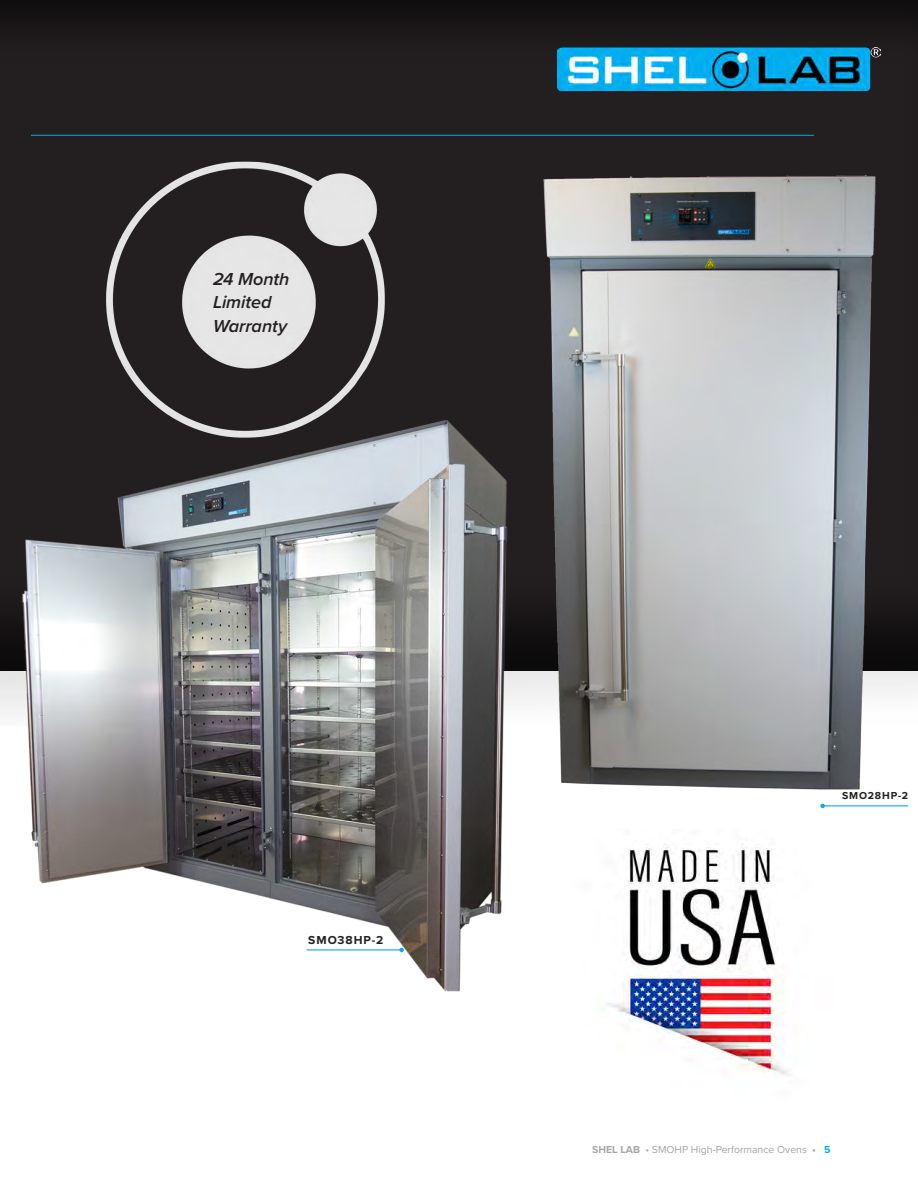
<style>
.page{position:relative;width:918px;height:1188px;background:#fff}
.page>*{position:absolute;margin:0;border:0;box-sizing:border-box;transform-origin:0 0}
.call_outs{font:italic 600 18px "Proxima Nova";letter-spacing:-.005em;color:#231f20}
.t1{font:700 12px "Proxima Nova";letter-spacing:.08em;color:#231f20}
.t2{font:10.5px "Proxima Nova";color:#a7a6a5}
.t3{font:700 10.5px "Proxima Nova";letter-spacing:.085em;color:#231f20}
.s1{font-weight:700}
.s2{font-weight:700;color:#00aeef}
</style>
<div class="page">
<div style="left:0;top:0;width:918px;height:726px;background:#231f20"></div>
<hr style="left:823px;top:805px;width:85px;height:1px;background:#00aeef">
<svg style="left:820px;top:804px;width:5px;height:4px"></svg>
<img style="left:558px;top:47px;width:323px;height:44px">
<img style="left:542px;top:175px;width:346px;height:615px">
<img style="left:15px;top:420px;width:527px;height:572px">
<img style="left:101px;top:161px;width:294px;height:284px">
<img style="left:607px;top:844px;width:183px;height:232px">
<hr style="left:31px;top:135px;width:783px;height:1px;background:#00aeef">
<p class="call_outs" style="left:213px;top:265px;width:78px">24 Month</p>
<p class="call_outs" style="left:213px;top:289px;width:60px">Limited</p>
<p class="call_outs" style="left:213px;top:313px;width:76px">Warranty</p>
<p class="t1" style="left:308px;top:931px;width:77px">SMO38HP-2</p>
<p class="t3" style="left:842px;top:788px;width:68px">SMO28HP-2</p>
<p class="t2" style="left:592px;top:1141px;width:240px"><span class="s1">SHEL LAB</span> • SMOHP High-Performance Ovens <span class="s1">•</span> <span class="s2">5</span></p>
</div>
